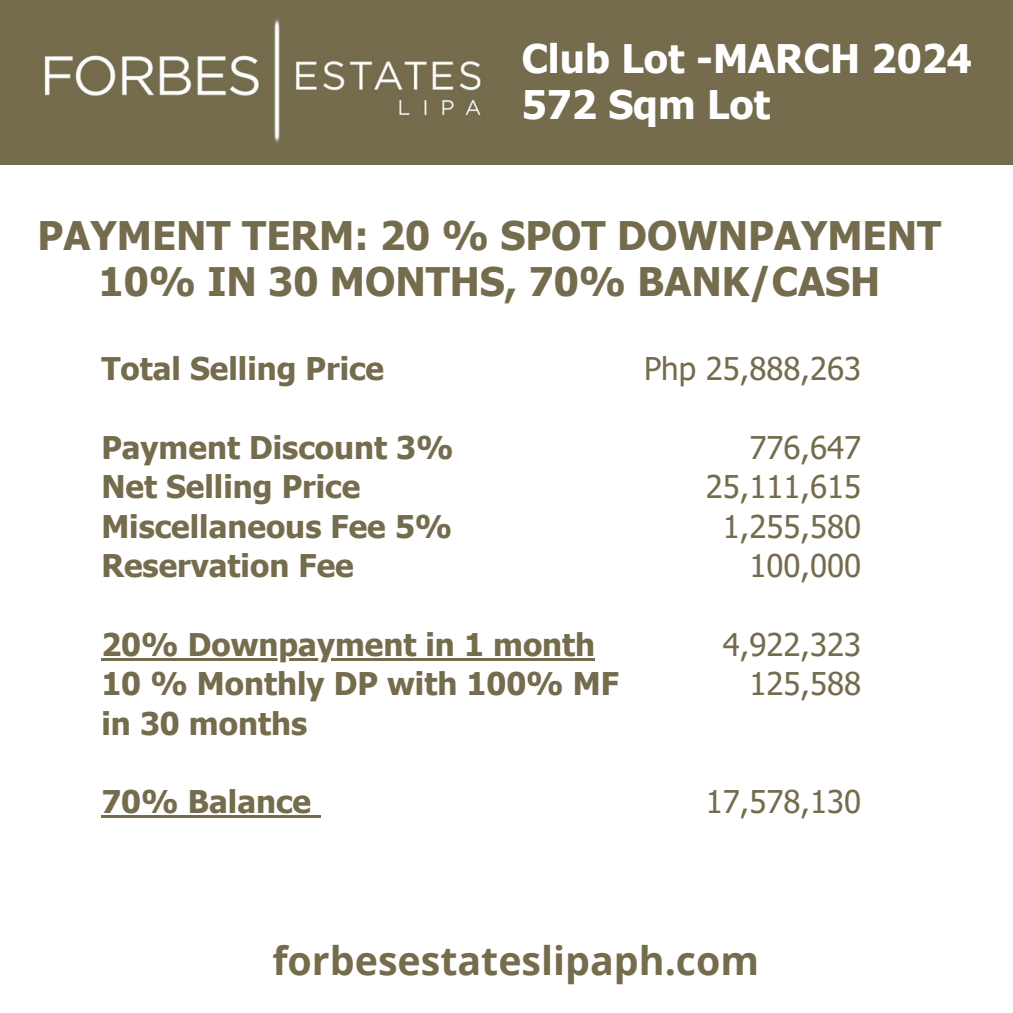
<style>
.page{position:relative;width:1013px;height:1013px;background:#fff}
.page>*{position:absolute;margin:0;border:0;box-sizing:border-box;transform-origin:0 0}
.t1{font:700 39.38px/46px "Tahoma";color:#756c4d;text-align:center}
.t2{font:700 39.38px/46px "Tahoma";color:#fff}
.t3{font:700 39.38px "Open Sans";color:#756c4d}
.t4{font:700 31.25px/39.4px "Tahoma";color:#756c4d}
.t5{font:31.25px "Tahoma";color:#756c4d}
</style>
<div class="page">
<hr style="left:101px;top:657px;width:494px;height:3px;background:#756c4d">
<hr style="left:101px;top:815px;width:210px;height:3px;background:#756c4d">
<svg style="left:311px;top:815px;width:9px;height:3px"></svg>
<div style="left:0;top:0;width:1012px;height:165px;background:#756c4d"></div>
<img style="left:44px;top:18px;width:437px;height:125px">
<h2 class="t2" style="left:521px;top:34px;width:451px">Club Lot -MARCH 2024<br>572 Sqm Lot</h2>
<p class="t1" style="left:38px;top:211px;width:905px">PAYMENT TERM: 20 % SPOT DOWNPAYMENT<br>10% IN 30 MONTHS, 70% BANK/CASH</p>
<h1 class="t4" style="left:101px;top:348px;width:284px">Total Selling Price</h1>
<h3 class="t4" style="left:101px;top:427px;width:354px">Payment Discount 3%<br>Net Selling Price<br>Miscellaneous Fee 5%<br>Reservation Fee</h3>
<h3 class="t4" style="left:101px;top:623px;width:519px">20% Downpayment in 1 month<br>10 % Monthly DP with 100% MF in 30 months</h3>
<h3 class="t4" style="left:101px;top:781px;width:211px">70% Balance</h3>
<h3 class="t5" style="left:644px;top:349px;width:219px">Php 25,888,263</h3>
<p class="t5" style="left:749px;top:427px;width:113px">776,647</p>
<p class="t5" style="left:705px;top:467px;width:157px">25,111,615</p>
<p class="t5" style="left:722px;top:506px;width:140px">1,255,580</p>
<p class="t5" style="left:749px;top:545px;width:113px">100,000</p>
<p class="t5" style="left:722px;top:624px;width:140px">4,922,323</p>
<p class="t5" style="left:749px;top:664px;width:113px">125,588</p>
<p class="t5" style="left:705px;top:782px;width:157px">17,578,130</p>
<h2 class="t3" style="left:272px;top:933px;width:488px">forbesestateslipaph.com</h2>
</div>
